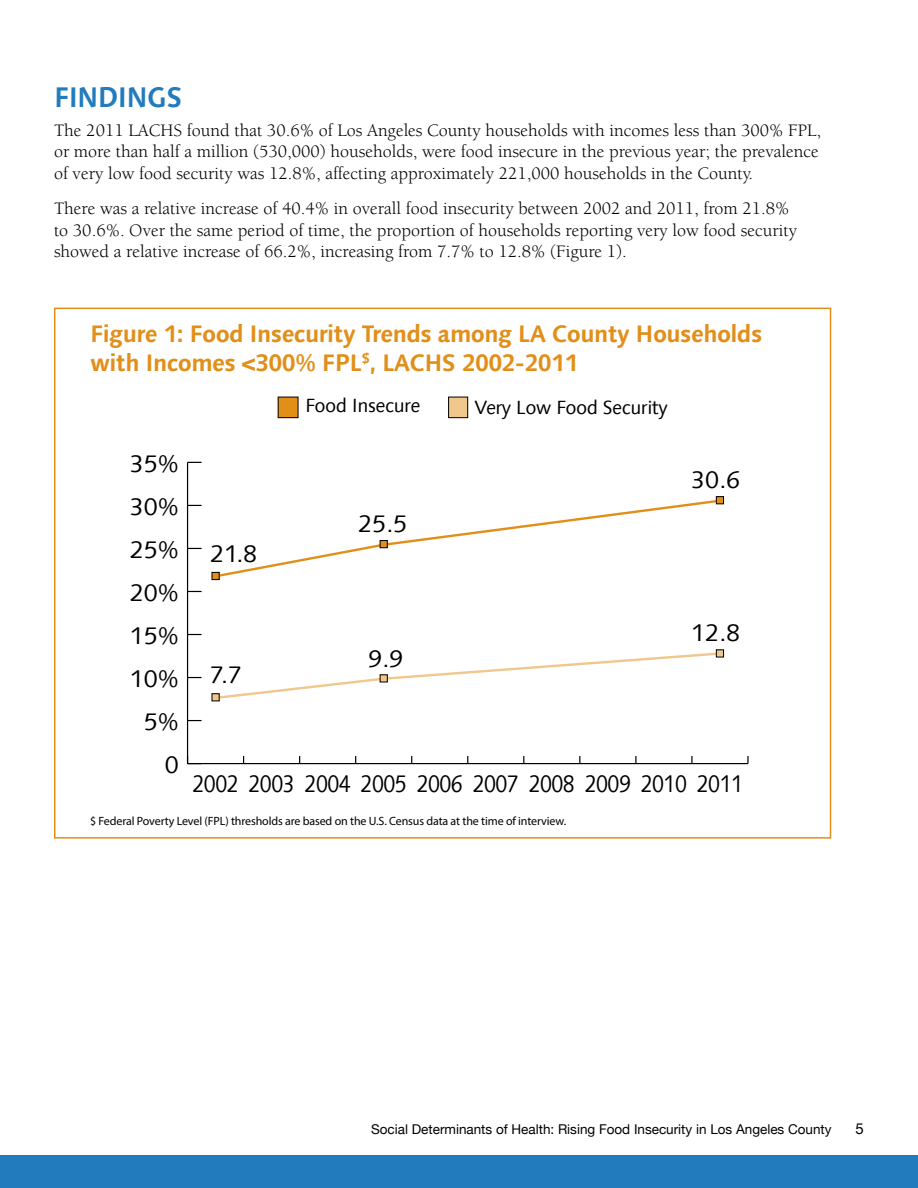
<style>
.page{position:relative;width:918px;height:1188px;background:#fff}
.page>*{position:absolute;margin:0;border:0;box-sizing:border-box;transform-origin:0 0}
.t1{font:700 28.5px "Linotype Syntax Com";letter-spacing:-.025em;color:#217bbd;scale:.95 1}
.t2{font:700 24px/28.8px "Linotype Syntax Com";letter-spacing:-.025em;color:#e18f19}
.t3{font:24px "Linotype Syntax Com";letter-spacing:-.025em;color:#000}
.t4{font:24px "Linotype Syntax Com";letter-spacing:-.025em;color:#000;scale:.85 1}
.t5{font:19.2px "Linotype Syntax Com";letter-spacing:-.025em;color:#000}
.t6{font:18px/21.6px "Berkeley Std";color:#000}
.t7{font:15px "Helvetica Neue";color:#000}
.t8{font:13.5px "Helvetica Neue";color:#000}
.t9{font:12px "Myriad Pro";letter-spacing:-.01em;color:#000}
</style>
<div class="page">
<div style="left:0;top:1156px;width:918px;height:32px;background:#217bbd"></div>
<svg style="left:219px;top:651px;width:503px;height:50px"></svg>
<svg style="left:213px;top:498px;width:509px;height:81px"></svg>
<hr style="left:188px;top:763px;width:560px;height:1px;background:#000">
<svg style="left:691px;top:756px;width:2px;height:7px"></svg>
<svg style="left:747px;top:756px;width:2px;height:8px"></svg>
<hr style="left:187px;top:462px;width:1px;height:302px;background:#000">
<svg style="left:188px;top:720px;width:14px;height:1px"></svg>
<svg style="left:188px;top:677px;width:14px;height:1px"></svg>
<svg style="left:188px;top:634px;width:14px;height:1px"></svg>
<svg style="left:188px;top:591px;width:14px;height:1px"></svg>
<svg style="left:188px;top:548px;width:14px;height:1px"></svg>
<svg style="left:188px;top:505px;width:14px;height:1px"></svg>
<svg style="left:188px;top:462px;width:14px;height:1px"></svg>
<div style="left:212px;top:694px;width:7px;height:7px;background:#f0c78c"></div>
<div style="left:212px;top:693px;width:7px;height:8px;border:1px solid #000"></div>
<div style="left:380px;top:675px;width:7px;height:7px;background:#f0c78c"></div>
<div style="left:380px;top:675px;width:8px;height:7px;border:1px solid #000"></div>
<div style="left:716px;top:650px;width:8px;height:7px;background:#f0c78c"></div>
<div style="left:716px;top:650px;width:8px;height:7px;border:1px solid #000"></div>
<div style="left:212px;top:572px;width:7px;height:8px;background:#e28f19"></div>
<div style="left:212px;top:572px;width:7px;height:8px;border:1px solid #000"></div>
<div style="left:380px;top:541px;width:7px;height:7px;background:#e28f19"></div>
<div style="left:380px;top:540px;width:8px;height:8px;border:1px solid #000"></div>
<div style="left:716px;top:497px;width:8px;height:7px;background:#e28f19"></div>
<div style="left:716px;top:496px;width:8px;height:8px;border:1px solid #000"></div>
<div style="left:449px;top:397px;width:19px;height:21px;background:#f0c78c"></div>
<div style="left:448px;top:397px;width:20px;height:21px;border:1px solid #000"></div>
<div style="left:278px;top:397px;width:20px;height:21px;background:#e28f19"></div>
<h1 class="t1" style="left:54px;top:85px;width:136px">FINDINGS</h1>
<p class="t6" style="left:54px;top:121px;width:769px">The 2011 LACHS found that 30.6% of Los Angeles County households with incomes less than 300% FPL, or more than half a million (530,000) households, were food insecure in the previous year; the prevalence of very low food security was 12.8%, affecting approximately 221,000 households in the County.</p>
<p class="t6" style="left:54px;top:199px;width:745px">There was a relative increase of 40.4% in overall food insecurity between 2002 and 2011, from 21.8% to 30.6%. Over the same period of time, the proportion of households reporting very low food security showed a relative increase of 66.2%, increasing from 7.7% to 12.8% (Figure 1).</p>
<h2 class="t2" style="left:90px;top:321px;width:674px">Figure 1: Food Insecurity Trends among LA County Households with Incomes &lt;300% FPL<sup>$</sup>, LACHS 2002-2011</h2>
<h2 class="t3" style="left:130px;top:454px;width:51px">35%</h2>
<h2 class="t3" style="left:130px;top:497px;width:51px">30%</h2>
<h2 class="t3" style="left:130px;top:540px;width:51px">25%</h2>
<h2 class="t3" style="left:130px;top:583px;width:51px">20%</h2>
<h2 class="t3" style="left:130px;top:626px;width:51px">15%</h2>
<h2 class="t3" style="left:130px;top:669px;width:51px">10%</h2>
<h2 class="t3" style="left:144px;top:712px;width:37px">5%</h2>
<h2 class="t3" style="left:165px;top:755px;width:16px">0</h2>
<h2 class="t3" style="left:210px;top:544px;width:48px">21.8</h2>
<h2 class="t3" style="left:210px;top:665px;width:33px">7.7</h2>
<p class="t5" style="left:305px;top:398px;width:117px">Food Insecure</p>
<p class="t5" style="left:475px;top:400px;width:195px">Very Low Food Security</p>
<h2 class="t3" style="left:358px;top:514px;width:51px">25.5</h2>
<h2 class="t3" style="left:691px;top:470px;width:51px">30.6</h2>
<h2 class="t3" style="left:368px;top:649px;width:37px">9.9</h2>
<h2 class="t3" style="left:691px;top:623px;width:51px">12.8</h2>
<h2 class="t4" style="left:193px;top:774px;width:649px">2002 2003 2004 2005 2006 2007 2008 2009 2010 2011</h2>
<p class="t9" style="left:90px;top:816px;width:478px">$ Federal Poverty Level (FPL) thresholds are based on the U.S. Census data at the time of interview.</p>
<p class="t8" style="left:371px;top:1124px;width:462px">Social Determinants of Health: Rising Food Insecurity in Los Angeles County</p>
<p class="t7" style="left:856px;top:1120px;width:10px">5</p>
</div>
